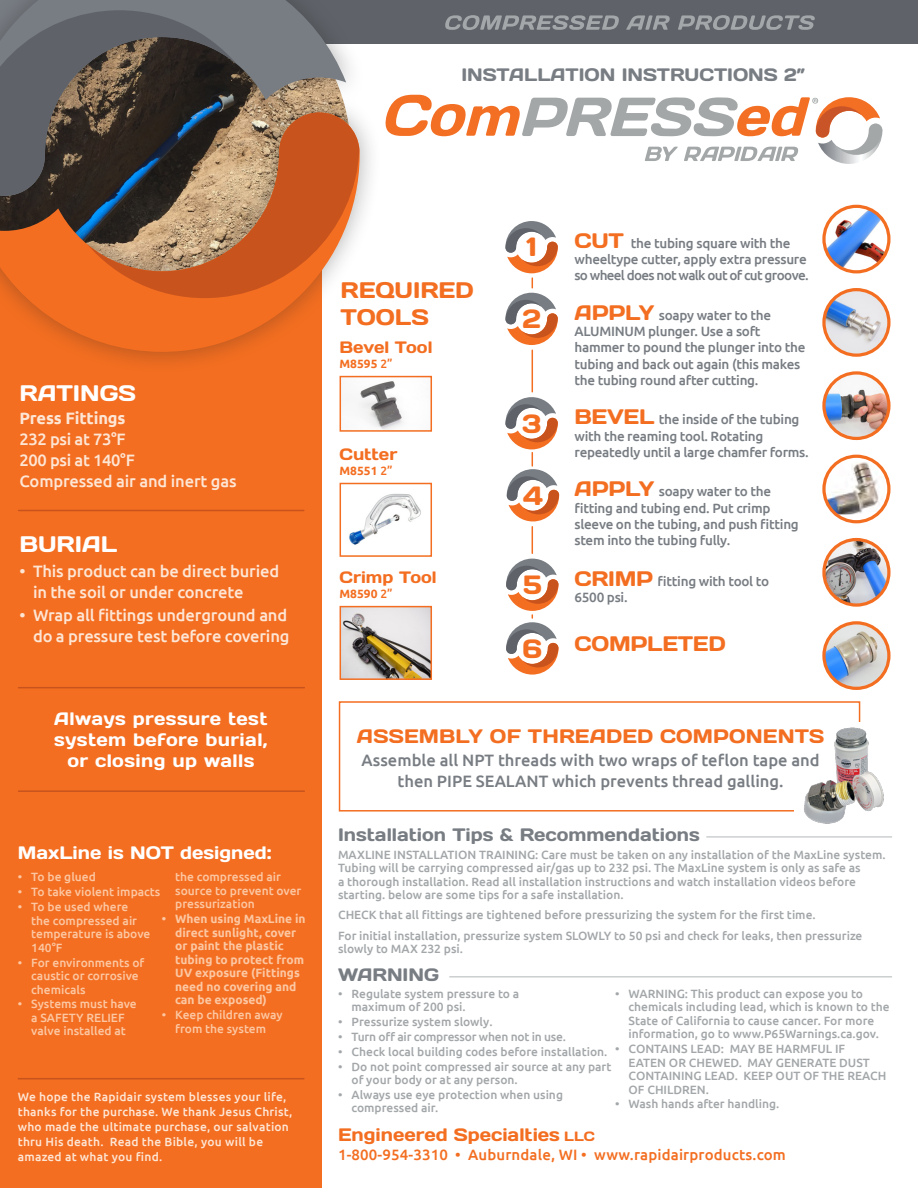
<style>
.page{position:relative;width:918px;height:1188px;background:#fff}
.page>*{position:absolute;margin:0;border:0;box-sizing:border-box;transform-origin:0 0}
.t1{font:26.4px "Days One";color:#f36e21}
.t2{font:22.5px/27px "Days One";color:#f36e21}
.t3{font:22.5px "Days One";color:#fff}
.t4{font:21px "Days One";letter-spacing:-.01em;color:#f36e21}
.t5{font:19.5px "Days One";letter-spacing:.01em;color:#f36e21}
.t6{font:18px "Days One";color:#787d83}
.t7{font:18px/21px "Days One";letter-spacing:.02em;color:#fff;text-align:center}
.t8{font:18px "Days One";color:#f36e21}
.t9{font:18px "Days One";color:#fff}
.t10{font:500 16.5px/21px "Ubuntu";letter-spacing:-.01em;color:#fee6d5}
.t11{font:500 16.5px/21px "Ubuntu";color:#787d83;text-align:center}
.t12{font:16.5px "Days One";color:#f36e21}
.t13{font:700 16.5px "Ubuntu";letter-spacing:-.01em;color:#fee6d5}
.t14{font:500 15px "Ubuntu";letter-spacing:.01em;color:#f36e21}
.t15{font:500 13.5px/16.2px "Ubuntu";letter-spacing:-.02em;color:#787d83}
.t16{font:500 12px/13.5px "Ubuntu";color:#a3a7a9}
.t17{font:500 12px/13.5px "Ubuntu";color:#fcc7a2}
.t18{font:500 12px/15px "Ubuntu";letter-spacing:.02em;color:#fee6d5}
.t19{font:700 12px/13.5px "Ubuntu";color:#fcc7a2}
.t20{font:500 12px "Ubuntu";letter-spacing:-.02em;color:#a3a7a9}
.t21{font:700 12px "Ubuntu";color:#f36e21}
.s1{font-weight:500}
.s2{font-family:"Days One";font-weight:400;font-size:21px;color:#f36e21}
.s3{font-size:13.5px}
</style>
<div class="page">
<div style="left:0;top:0;width:918px;height:43px;background:#5f6369"></div>
<div style="left:0;top:170px;width:322px;height:1018px;background:#f36e21"></div>
<div style="left:0;top:0;width:382px;height:374px;background:#231f20;opacity:.35"></div>
<svg style="left:0;top:113px;width:360px;height:239px"></svg>
<svg style="left:0;top:0;width:346px;height:113px;background:#807e7c"></svg>
<svg style="left:87px;top:113px;width:272px;height:185px;background:#bf754b"></svg>
<svg style="left:0;top:10px;width:237px;height:186px;background:#524e4b"></svg>
<svg style="left:445px;top:15px;width:174px;height:15px"></svg>
<svg style="left:626px;top:15px;width:44px;height:15px"></svg>
<svg style="left:678px;top:15px;width:137px;height:15px"></svg>
<svg style="left:386px;top:95px;width:496px;height:69px"></svg>
<hr style="left:19px;top:510px;width:285px;height:1px;background:#c8531d">
<img style="left:346px;top:381px;width:57px;height:48px">
<div style="left:340px;top:376px;width:92px;height:56px;border:2px solid #f36e21"></div>
<img style="left:349px;top:493px;width:72px;height:52px">
<div style="left:340px;top:483px;width:92px;height:74px;border:2px solid #f36e21"></div>
<img style="left:343px;top:609px;width:86px;height:68px">
<div style="left:340px;top:606px;width:92px;height:74px;border:2px solid #f36e21"></div>
<hr style="left:19px;top:687px;width:285px;height:1px;background:#c8531d">
<hr style="left:19px;top:790px;width:285px;height:2px;background:#c8531d">
<hr style="left:18px;top:1078px;width:286px;height:1px;background:#c8531d">
<hr style="left:706px;top:836px;width:186px;height:2px;background:#cccfd0">
<hr style="left:449px;top:976px;width:443px;height:2px;background:#cccfd0">
<div style="left:339px;top:701px;width:521px;height:111px;border:2px solid #f36e21"></div>
<div style="left:794px;top:722px;width:76px;height:100px;background:#fff"></div>
<img style="left:804px;top:727px;width:80px;height:96px">
<img style="left:825px;top:207px;width:62px;height:64px">
<div style="left:822px;top:205px;width:69px;height:68px;border:3px solid #f36e21;border-radius:50%"></div>
<img style="left:824px;top:375px;width:63px;height:63px">
<div style="left:822px;top:371px;width:69px;height:69px;border:3px solid #f36e21;border-radius:50%"></div>
<img style="left:824px;top:291px;width:63px;height:62px">
<div style="left:822px;top:288px;width:69px;height:69px;border:3px solid #f36e21;border-radius:50%"></div>
<svg style="left:824px;top:456px;width:65px;height:66px"></svg>
<img style="left:826px;top:461px;width:61px;height:53px">
<div style="left:822px;top:455px;width:69px;height:68px;border:3px solid #f36e21;border-radius:50%"></div>
<img style="left:824px;top:540px;width:63px;height:65px">
<div style="left:822px;top:538px;width:69px;height:69px;border:3px solid #f36e21;border-radius:50%"></div>
<img style="left:824px;top:625px;width:63px;height:62px">
<div style="left:822px;top:621px;width:69px;height:69px;border:3px solid #f36e21;border-radius:50%"></div>
<svg style="left:505px;top:397px;width:54px;height:124px"></svg>
<svg style="left:506px;top:559px;width:52px;height:116px"></svg>
<svg style="left:505px;top:221px;width:53px;height:124px"></svg>
<hr style="left:532px;top:350px;width:1px;height:42px;background:#f36e21">
<svg style="left:532px;top:527px;width:1px;height:26px"></svg>
<p class="t6" style="left:461px;top:63px;width:346px">INSTALLATION INSTRUCTIONS 2”</p>
<p class="t3" style="left:20px;top:379px;width:118px">RATINGS</p>
<p class="t13" style="left:20px;top:408px;width:108px">Press Fittings</p>
<p class="t10" style="left:20px;top:428px;width:108px">232 psi at 73°F</p>
<p class="t10" style="left:20px;top:449px;width:117px">200 psi at 140°F</p>
<p class="t10" style="left:20px;top:470px;width:219px">Compressed air and inert gas</p>
<p class="t3" style="left:20px;top:530px;width:99px">BURIAL</p>
<p class="t10" style="left:33px;top:560px;width:248px;text-indent:-14px">• This product can be direct buried in the soil or under concrete</p>
<p class="t10" style="left:20px;top:604px;width:271px;text-align:right">• Wrap all fittings underground and do a pressure test before covering</p>
<p class="t7" style="left:54px;top:708px;width:215px">Always pressure test system before burial, or closing up walls</p>
<p class="t9" style="left:18px;top:841px;width:255px">MaxLine is NOT designed:</p>
<p class="t17" style="left:18px;top:870px;width:80px">• To be glued</p>
<p class="t17" style="left:18px;top:885px;width:144px">• To take violent impacts</p>
<p class="t17" style="left:31px;top:900px;width:121px;text-indent:-13px">• To be used where<br>the compressed air temperature is above<br>140°F</p>
<p class="t17" style="left:31px;top:955px;width:115px;text-indent:-13px">• For environments of caustic or corrosive chemicals</p>
<p class="t17" style="left:18px;top:997px;width:121px;text-align:center">• Systems must have a SAFETY RELIEF valve installed at</p>
<p class="t17" style="left:175px;top:870px;width:128px">the compressed air source to prevent over pressurization</p>
<p class="t19" style="left:175px;top:912px;width:132px;text-indent:-14px">• When using MaxLine in direct sunlight, cover or paint the plastic tubing to protect from<br>UV exposure (Fittings need no covering and can be exposed)</p>
<p class="t17" style="left:162px;top:1008px;width:122px;text-align:center">• Keep children away from the system</p>
<p class="t18" style="left:18px;top:1089px;width:276px">We hope the Rapidair system blesses your life, thanks for the purchase. We thank Jesus Christ, who made the ultimate purchase, our salvation thru His death. Read the Bible, you will be amazed at what you find.</p>
<p class="t2" style="left:341px;top:276px;width:135px">REQUIRED<br>TOOLS</p>
<p class="t12" style="left:340px;top:337px;width:94px">Bevel Tool</p>
<p class="t21" style="left:340px;top:356px;width:55px">M8595 <span class="s1">2”</span></p>
<p class="t12" style="left:340px;top:444px;width:59px">Cutter</p>
<p class="t21" style="left:340px;top:463px;width:55px">M8551 <span class="s1">2”</span></p>
<p class="t12" style="left:340px;top:567px;width:99px">Crimp Tool</p>
<p class="t21" style="left:340px;top:586px;width:55px">M8590 <span class="s1">2”</span></p>
<p class="t1" style="left:526px;top:230px;width:12px">1</p>
<p class="t1" style="left:522px;top:302px;width:20px">2</p>
<p class="t1" style="left:522px;top:406px;width:21px">3</p>
<p class="t1" style="left:523px;top:478px;width:21px">4</p>
<p class="t1" style="left:523px;top:568px;width:21px">5</p>
<p class="t1" style="left:522px;top:631px;width:21px">6</p>
<p class="t15" style="left:574px;top:235px;width:236px"><span class="s2">CUT</span> the tubing square with the wheeltype cutter, apply extra pressure so wheel does not walk out of cut groove.</p>
<p class="t15" style="left:574px;top:307px;width:232px"><span class="s2">APPLY</span> soapy water to the<br>ALUMINUM plunger. Use a soft hammer to pound the plunger into the tubing and back out again (this makes the tubing round after cutting.</p>
<p class="t15" style="left:574px;top:411px;width:236px"><span class="s2">BEVEL</span> the inside of the tubing with the reaming tool. Rotating repeatedly until a large chamfer forms.</p>
<p class="t15" style="left:574px;top:483px;width:226px"><span class="s2">APPLY</span> soapy water to the fitting and tubing end. Put crimp sleeve on the tubing, and push fitting stem into the tubing fully.</p>
<p class="t15" style="left:574px;top:573px;width:196px"><span class="s2">CRIMP</span> fitting with tool to<br>6500 psi.</p>
<p class="t4" style="left:574px;top:630px;width:153px">COMPLETED</p>
<p class="t5" style="left:357px;top:724px;width:469px">ASSEMBLY OF THREADED COMPONENTS</p>
<p class="t11" style="left:361px;top:749px;width:460px">Assemble all NPT threads with two wraps of teflon tape and then PIPE SEALANT which prevents thread galling.</p>
<p class="t6" style="left:338px;top:823px;width:363px">Installation Tips &amp; Recommendations</p>
<p class="t16" style="left:338px;top:848px;width:549px">MAXLINE INSTALLATION TRAINING: Care must be taken on any installation of the MaxLine system.<br>Tubing will be carrying compressed air/gas up to 232 psi. The MaxLine system is only as safe as<br>a thorough installation. Read all installation instructions and watch installation videos before starting. below are some tips for a safe installation.</p>
<p class="t16" style="left:338px;top:907px;width:479px">CHECK that all fittings are tightened before pressurizing the system for the first time.</p>
<p class="t16" style="left:338px;top:928px;width:526px">For initial installation, pressurize system SLOWLY to 50 psi and check for leaks, then pressurize slowly to MAX 232 psi.</p>
<p class="t6" style="left:338px;top:963px;width:102px">WARNING</p>
<p class="t16" style="left:352px;top:986px;width:169px;text-indent:-14px">• Regulate system pressure to a maximum of 200 psi.</p>
<p class="t16" style="left:338px;top:1015px;width:156px">• Pressurize system slowly.</p>
<p class="t20" style="left:338px;top:1029px;width:229px">• Turn off air compressor when not in use.</p>
<p class="t16" style="left:338px;top:1044px;width:271px">• Check local building codes before installation.</p>
<p class="t16" style="left:352px;top:1059px;width:261px;text-indent:-14px">• Do not point compressed air source at any part of your body or at any person.</p>
<p class="t16" style="left:352px;top:1088px;width:213px;text-indent:-14px">• Always use eye protection when using compressed air.</p>
<p class="t16" style="left:629px;top:986px;width:263px;text-indent:-14px">• WARNING: This product can expose you to chemicals including lead, which is known to the State of California to cause cancer. For more information, go to www.P65Warnings.ca.gov.</p>
<p class="t16" style="left:629px;top:1042px;width:259px;text-indent:-14px">• CONTAINS LEAD: MAY BE HARMFUL IF<br>EATEN OR CHEWED. MAY GENERATE DUST<br>CONTAINING LEAD. KEEP OUT OF THE REACH<br>OF CHILDREN.</p>
<p class="t16" style="left:615px;top:1097px;width:166px">• Wash hands after handling.</p>
<p class="t8" style="left:338px;top:1123px;width:258px">Engineered Specialties <span class="s3">LLC</span></p>
<p class="t14" style="left:338px;top:1146px;width:449px">1-800-954-3310 • Auburndale, WI • www.rapidairproducts.com</p>
</div>
